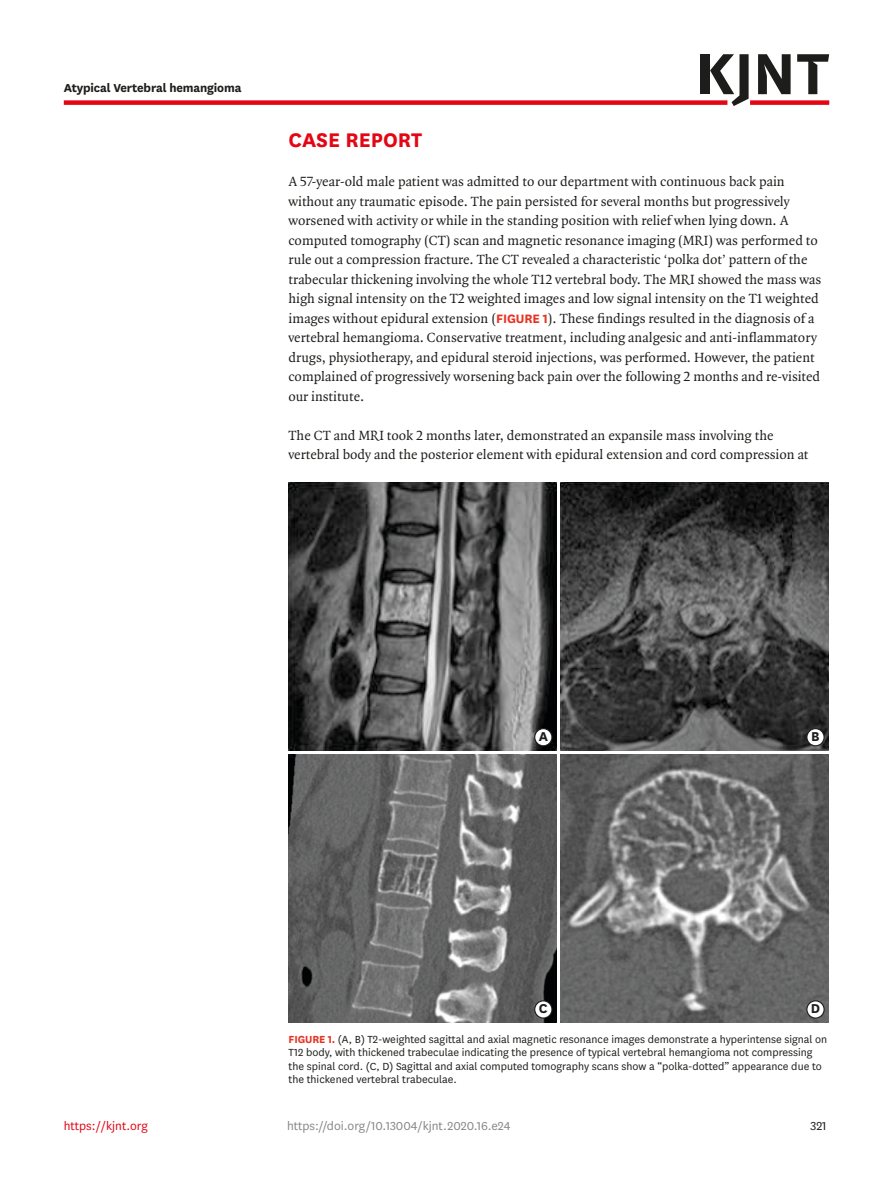
<style>
.page{position:relative;width:893px;height:1191px;background:#fff}
.page>*{position:absolute;margin:0;border:0;box-sizing:border-box;transform-origin:0 0}
.body_title1{font:700 23.1px "National";color:#e30614}
.t1{font:700 15px "National";color:#1d1d1b}
.body_p_first{font:14.25px/19.5px "Quadraat OT";color:#1d1d1b}
.body_p{font:14.25px/19.5px "Quadraat OT";color:#1d1d1b}
.doi_running_footer{font:13.5px "National";color:#878787}
.alt-title-type{font:700 13.5px "National";letter-spacing:-.01em;color:#1d1d1b}
.t2{font:13.5px "National";color:#e30614}
.t3{font:13.5px "National";color:#1d1d1b}
.fig_caption{font:12px/13.5px "National";color:#1d1d1b}
.s1{font-family:"National";font-weight:700;color:#e63424}
.s2{font-weight:700;color:#e63424}
</style>
<div class="page">
<div style="left:64px;top:100px;width:663px;height:5px;background:#e30614"></div>
<div style="left:750px;top:100px;width:79px;height:5px;background:#e30614"></div>
<div style="left:700px;top:54px;width:9px;height:40px;background:#1d1d1b"></div>
<svg style="left:797px;top:54px;width:32px;height:40px"></svg>
<svg style="left:758px;top:54px;width:33px;height:40px"></svg>
<svg style="left:710px;top:54px;width:39px;height:52px"></svg>
<img style="left:561px;top:482px;width:268px;height:268px">
<img style="left:561px;top:754px;width:268px;height:268px">
<img style="left:289px;top:754px;width:267px;height:268px">
<img style="left:289px;top:482px;width:267px;height:268px">
<div style="left:535px;top:728px;width:17px;height:18px;background:#fff;border-radius:50%"></div>
<div style="left:534px;top:728px;width:18px;height:18px;border:1px solid #1d1d1b;border-radius:50%"></div>
<div style="left:807px;top:728px;width:17px;height:18px;background:#fff;border-radius:50%"></div>
<div style="left:806px;top:728px;width:19px;height:18px;border:1px solid #1d1d1b;border-radius:50%"></div>
<div style="left:535px;top:1000px;width:17px;height:18px;background:#fff;border-radius:50%"></div>
<div style="left:534px;top:1000px;width:18px;height:18px;border:1px solid #1d1d1b;border-radius:50%"></div>
<div style="left:807px;top:1000px;width:17px;height:18px;background:#fff;border-radius:50%"></div>
<div style="left:806px;top:1000px;width:19px;height:18px;border:1px solid #1d1d1b;border-radius:50%"></div>
<p class="alt-title-type" style="left:64px;top:78px;width:179px">Atypical Vertebral hemangioma</p>
<p class="body_title1" style="left:289px;top:124px;width:135px">CASE REPORT</p>
<p class="body_p_first" style="left:289px;top:172px;width:534px">A 57-year-old male patient was admitted to our department with continuous back pain without any traumatic episode. The pain persisted for several months but progressively worsened with activity or while in the standing position with relief when lying down. A computed tomography (CT) scan and magnetic resonance imaging (MRI) was performed to rule out a compression fracture. The CT revealed a characteristic ‘polka dot’ pattern of the trabecular thickening involving the whole T12 vertebral body. The MRI showed the mass was high signal intensity on the T2 weighted images and low signal intensity on the T1 weighted images without epidural extension (<span class="s1">FIGURE 1</span>). These findings resulted in the diagnosis of a vertebral hemangioma. Conservative treatment, including analgesic and anti-inflammatory drugs, physiotherapy, and epidural steroid injections, was performed. However, the patient complained of progressively worsening back pain over the following 2 months and re-visited our institute.</p>
<p class="body_p" style="left:289px;top:425px;width:521px">The CT and MRI took 2 months later, demonstrated an expansile mass involving the vertebral body and the posterior element with epidural extension and cord compression at</p>
<p class="t1" style="left:539px;top:726px;width:11px">A</p>
<p class="t1" style="left:811px;top:726px;width:10px">B</p>
<p class="t1" style="left:539px;top:998px;width:10px">C</p>
<p class="t1" style="left:811px;top:998px;width:11px">D</p>
<p class="fig_caption" style="left:289px;top:1032px;width:540px"><span class="s2">FIGURE 1.</span> (A, B) T2-weighted sagittal and axial magnetic resonance images demonstrate a hyperintense signal on T12 body, with thickened trabeculae indicating the presence of typical vertebral hemangioma not compressing the spinal cord. (C, D) Sagittal and axial computed tomography scans show a “polka-dotted” appearance due to the thickened vertebral trabeculae.</p>
<p class="t2" style="left:64px;top:1116px;width:86px">https://kjnt.org</p>
<p class="doi_running_footer" style="left:287px;top:1116px;width:225px">https://doi.org/10.13004/kjnt.2020.16.e24</p>
<p class="t3" style="left:810px;top:1116px;width:18px">321</p>
</div>
